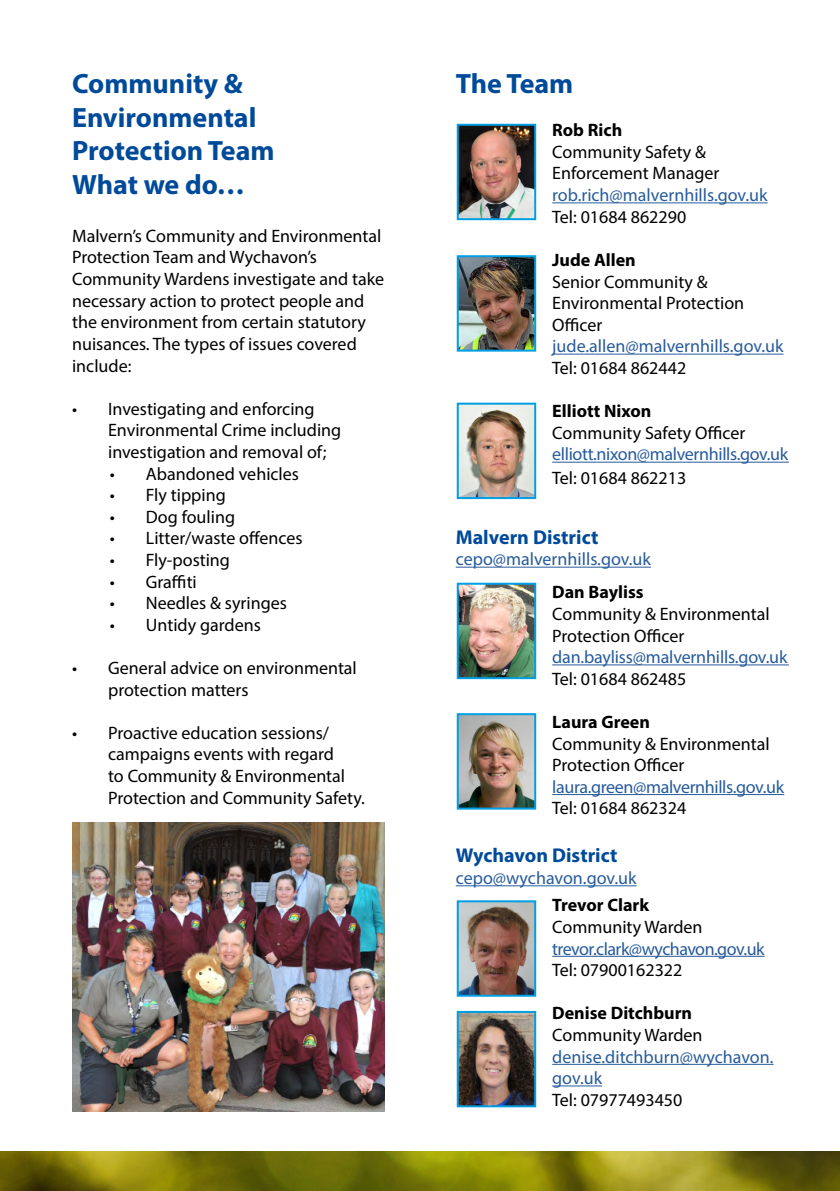
<style>
.page{position:relative;width:840px;height:1191px;background:#fff}
.page>*{position:absolute;margin:0;border:0;box-sizing:border-box;transform-origin:0 0}
.t1{font:700 28px/33.6px "Myriad Pro";color:#004a9a}
.t2{font:700 20px "Myriad Pro";color:#004a9a}
.t3{font:18px/21.6px "Myriad Pro";color:#000}
.t4{font:18px/21.6px "Myriad Pro";letter-spacing:-.01em;color:#275b9b}
.t5{font:700 18px "Myriad Pro";color:#000}
.t6{font:18px "Myriad Pro";letter-spacing:-.03em;color:#275b9b}
</style>
<div class="page">
<img style="left:0;top:1151px;width:839px;height:40px">
<hr style="left:552px;top:202px;width:215px;height:1px;background:#275b9b">
<hr style="left:552px;top:354px;width:231px;height:1px;background:#275b9b">
<hr style="left:552px;top:462px;width:236px;height:1px;background:#275b9b">
<hr style="left:455px;top:566px;width:195px;height:1px;background:#275b9b">
<hr style="left:552px;top:664px;width:236px;height:1px;background:#275b9b">
<hr style="left:552px;top:794px;width:231px;height:1px;background:#275b9b">
<hr style="left:455px;top:885px;width:181px;height:1px;background:#275b9b">
<hr style="left:552px;top:955px;width:212px;height:1px;background:#275b9b">
<hr style="left:552px;top:1063px;width:221px;height:1px;background:#275b9b">
<hr style="left:552px;top:1085px;width:49px;height:1px;background:#275b9b">
<img style="left:459px;top:127px;width:74px;height:90px">
<div style="left:456px;top:124px;width:80px;height:96px;border:2px solid #009fe3"></div>
<img style="left:459px;top:258px;width:74px;height:90px">
<div style="left:456px;top:255px;width:80px;height:96px;border:2px solid #009fe3"></div>
<img style="left:459px;top:586px;width:74px;height:90px">
<div style="left:456px;top:583px;width:80px;height:96px;border:2px solid #009fe3"></div>
<img style="left:459px;top:716px;width:74px;height:90px">
<div style="left:456px;top:713px;width:80px;height:96px;border:2px solid #009fe3"></div>
<img style="left:459px;top:903px;width:74px;height:90px">
<div style="left:456px;top:900px;width:80px;height:96px;border:2px solid #009fe3"></div>
<img style="left:459px;top:1014px;width:74px;height:90px">
<div style="left:456px;top:1011px;width:80px;height:96px;border:2px solid #009fe3"></div>
<img style="left:459px;top:406px;width:74px;height:90px">
<div style="left:456px;top:403px;width:80px;height:96px;border:2px solid #009fe3"></div>
<img style="left:72px;top:823px;width:312px;height:288px">
<h1 class="t1" style="left:72px;top:66px;width:204px">Community &amp;<br>Environmental<br>Protection Team<br>What we do…</h1>
<p class="t3" style="left:72px;top:225px;width:313px">Malvern’s Community and Environmental Protection Team and Wychavon’s Community Wardens investigate and take necessary action to protect people and the environment from certain statutory nuisances. The types of issues covered include:</p>
<p class="t3" style="left:108px;top:397px;width:234px;text-indent:-36px">• Investigating and enforcing<br>Environmental Crime including investigation and removal of;</p>
<p class="t3" style="left:110px;top:462px;width:191px">• Abandoned vehicles</p>
<p class="t3" style="left:110px;top:484px;width:117px">• Fly tipping</p>
<p class="t3" style="left:110px;top:505px;width:127px">• Dog fouling</p>
<p class="t3" style="left:110px;top:527px;width:194px">• Litter/waste offences</p>
<p class="t3" style="left:110px;top:549px;width:122px">• Fly-posting</p>
<p class="t3" style="left:110px;top:570px;width:88px">• Graffiti</p>
<p class="t3" style="left:110px;top:592px;width:178px">• Needles &amp; syringes</p>
<p class="t3" style="left:110px;top:613px;width:152px">• Untidy gardens</p>
<p class="t3" style="left:108px;top:657px;width:250px;text-indent:-36px">• General advice on environmental protection matters</p>
<p class="t3" style="left:108px;top:721px;width:258px;text-indent:-36px">• Proactive education sessions/ campaigns events with regard<br>to Community &amp; Environmental<br>Protection and Community Safety.</p>
<h1 class="t1" style="left:455px;top:66px;width:119px">The Team</h1>
<p class="t5" style="left:552px;top:118px;width:71px">Rob Rich</p>
<p class="t3" style="left:552px;top:141px;width:169px">Community Safety &amp;<br>Enforcement Manager</p>
<p class="t4" style="left:552px;top:184px;width:217px">rob.rich@malvernhills.gov.uk</p>
<p class="t3" style="left:552px;top:205px;width:135px">Tel: 01684 862290</p>
<p class="t5" style="left:552px;top:248px;width:85px">Jude Allen</p>
<p class="t3" style="left:552px;top:270px;width:193px">Senior Community &amp;<br>Environmental Protection<br>Officer</p>
<p class="t4" style="left:552px;top:335px;width:233px">jude.allen@malvernhills.gov.uk</p>
<p class="t3" style="left:552px;top:357px;width:135px">Tel: 01684 862442</p>
<p class="t5" style="left:552px;top:399px;width:101px">Elliott Nixon</p>
<p class="t3" style="left:552px;top:421px;width:194px">Community Safety Officer</p>
<p class="t4" style="left:552px;top:443px;width:237px">elliott.nixon@malvernhills.gov.uk</p>
<p class="t3" style="left:552px;top:467px;width:135px">Tel: 01684 862213</p>
<p class="t2" style="left:455px;top:524px;width:144px">Malvern District</p>
<p class="t4" style="left:455px;top:548px;width:196px">cepo@malvernhills.gov.uk</p>
<p class="t5" style="left:552px;top:580px;width:93px">Dan Bayliss</p>
<p class="t3" style="left:552px;top:603px;width:219px">Community &amp; Environmental<br>Protection Officer</p>
<p class="t4" style="left:552px;top:646px;width:236px">dan.bayliss@malvernhills.gov.uk</p>
<p class="t3" style="left:552px;top:667px;width:135px">Tel: 01684 862485</p>
<p class="t5" style="left:552px;top:710px;width:99px">Laura Green</p>
<p class="t3" style="left:552px;top:732px;width:219px">Community &amp; Environmental<br>Protection Officer</p>
<p class="t4" style="left:552px;top:775px;width:233px">laura.green@malvernhills.gov.uk</p>
<p class="t3" style="left:552px;top:797px;width:135px">Tel: 01684 862324</p>
<p class="t2" style="left:455px;top:842px;width:163px">Wychavon District</p>
<p class="t4" style="left:455px;top:867px;width:182px">cepo@wychavon.gov.uk</p>
<p class="t5" style="left:552px;top:893px;width:98px">Trevor Clark</p>
<p class="t3" style="left:552px;top:915px;width:152px">Community Warden</p>
<p class="t6" style="left:552px;top:937px;width:214px">trevor.clark@wychavon.gov.uk</p>
<p class="t3" style="left:552px;top:959px;width:132px">Tel: 07900162322</p>
<p class="t5" style="left:552px;top:1001px;width:141px">Denise Ditchburn</p>
<p class="t3" style="left:552px;top:1023px;width:152px">Community Warden</p>
<p class="t4" style="left:552px;top:1045px;width:223px">denise.ditchburn@wychavon. gov.uk</p>
<p class="t3" style="left:552px;top:1088px;width:132px">Tel: 07977493450</p>
</div>
